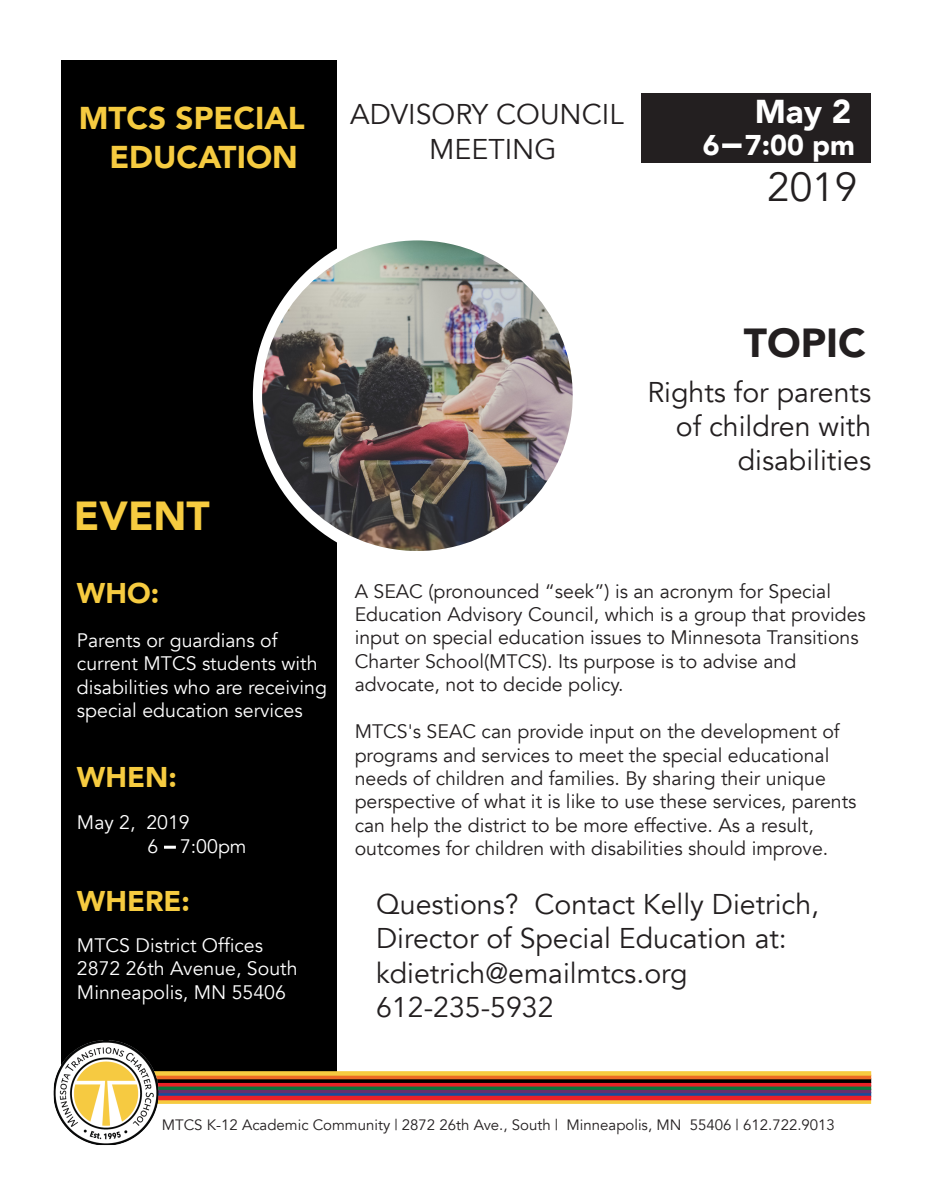
<style>
.page{position:relative;width:932px;height:1202px;background:#fff}
.page>*{position:absolute;margin:0;border:0;box-sizing:border-box;transform-origin:0 0}
.t1{font:900 40.5px "Avenir";color:#231f20}
.t2{font:900 40.5px "Avenir";color:#f6cb40}
.t3{font:40.5px "Avenir";color:#231f20}
.t4{font:900 33px "Avenir";color:#fff}
.t5{font:900 31.5px "Avenir";color:#f6cb40}
.t6{font:28.5px/34.2px "Avenir";color:#231f20}
.t7{font:900 28.5px "Avenir";color:#f6cb40}
.t8{font:900 28.5px "Avenir";color:#fff}
.t9{font:19.5px/23.4px "Avenir";color:#231f20}
.t10{font:19.5px/23.4px "Avenir";color:#fff}
.t11{font:15px "Avenir";color:#231f20}
</style>
<div class="page">
<div style="left:61px;top:61px;width:275px;height:1038px;background:#000"></div>
<svg style="left:158px;top:1100px;width:713px;height:3px;background:#f4bb3d"></svg>
<svg style="left:158px;top:1093px;width:713px;height:2px"></svg>
<svg style="left:158px;top:1089px;width:713px;height:4px;background:#543e61"></svg>
<svg style="left:158px;top:1086px;width:713px;height:3px;background:#386638"></svg>
<svg style="left:158px;top:1082px;width:713px;height:4px;background:#b4191d"></svg>
<svg style="left:158px;top:1079px;width:713px;height:3px;fill:#000"></svg>
<svg style="left:158px;top:1075px;width:713px;height:4px;background:#ed7a29"></svg>
<svg style="left:158px;top:1071px;width:713px;height:4px;background:#f3ca45"></svg>
<div style="left:146px;top:1095px;width:725px;height:5px;background:#ec2127"></div>
<img style="left:54px;top:1040px;width:104px;height:105px">
<div style="left:253px;top:225px;width:341px;height:341px;background:#fff;border-radius:50%"></div>
<img style="left:262px;top:240px;width:310px;height:311px;border-radius:155px">
<div style="left:641px;top:93px;width:230px;height:69px;background:#231f20"></div>
<div style="left:722px;top:143px;width:19px;height:5px;background:#fff"></div>
<svg style="left:164px;top:845px;width:12px;height:3px"></svg>
<p class="t5" style="left:79px;top:91px;width:227px">MTCS SPECIAL</p>
<p class="t5" style="left:109px;top:130px;width:190px">EDUCATION</p>
<p class="t6" style="left:350px;top:98px;width:275px">ADVISORY COUNCIL</p>
<p class="t6" style="left:429px;top:133px;width:129px">MEETING</p>
<p class="t4" style="left:754px;top:83px;width:98px">May 2</p>
<p class="t8" style="left:702px;top:120px;width:154px">6 7:00 pm</p>
<p class="t3" style="left:767px;top:163px;width:92px">2019</p>
<p class="t2" style="left:74px;top:481px;width:137px">EVENT</p>
<p class="t7" style="left:77px;top:569px;width:84px">WHO:</p>
<p class="t10" style="left:77px;top:629px;width:251px">Parents or guardians of current MTCS students with disabilities who are receiving special education services</p>
<p class="t7" style="left:77px;top:752px;width:101px">WHEN:</p>
<p class="t10" style="left:77px;top:811px;width:114px">May 2, 2019</p>
<p class="t10" style="left:147px;top:834px;width:101px">6 7:00pm</p>
<p class="t7" style="left:77px;top:876px;width:114px">WHERE:</p>
<p class="t10" style="left:77px;top:934px;width:187px">MTCS District Offices</p>
<p class="t10" style="left:77px;top:957px;width:222px">2872 26th Avenue, South</p>
<p class="t10" style="left:77px;top:980px;width:210px">Minneapolis, MN 55406</p>
<p class="t1" style="left:743px;top:308px;width:124px">TOPIC</p>
<p class="t6" style="left:647px;top:375px;width:225px">Rights for parents</p>
<p class="t6" style="left:676px;top:409px;width:197px">of children with</p>
<p class="t6" style="left:737px;top:444px;width:135px">disabilities</p>
<p class="t9" style="left:355px;top:579px;width:512px">A SEAC (pronounced “seek”) is an acronym for Special Education Advisory Council, which is a group that provides input on special education issues to Minnesota Transitions Charter School(MTCS). Its purpose is to advise and advocate, not to decide policy.</p>
<p class="t9" style="left:355px;top:720px;width:503px">MTCS's SEAC can provide input on the development of programs and services to meet the special educational needs of children and families. By sharing their unique perspective of what it is like to use these services, parents can help the district to be more effective. As a result, outcomes for children with disabilities should improve.</p>
<p class="t6" style="left:376px;top:887px;width:444px">Questions? Contact Kelly Dietrich,<br>Director of Special Education at:</p>
<p class="t6" style="left:376px;top:956px;width:313px">kdietrich@emailmtcs.org</p>
<p class="t6" style="left:376px;top:990px;width:179px">612-235-5932</p>
<p class="t11" style="left:162px;top:1115px;width:674px">MTCS K-12 Academic Community | 2872 26th Ave., South | Minneapolis, MN 55406 | 612.722.9013</p>
</div>
